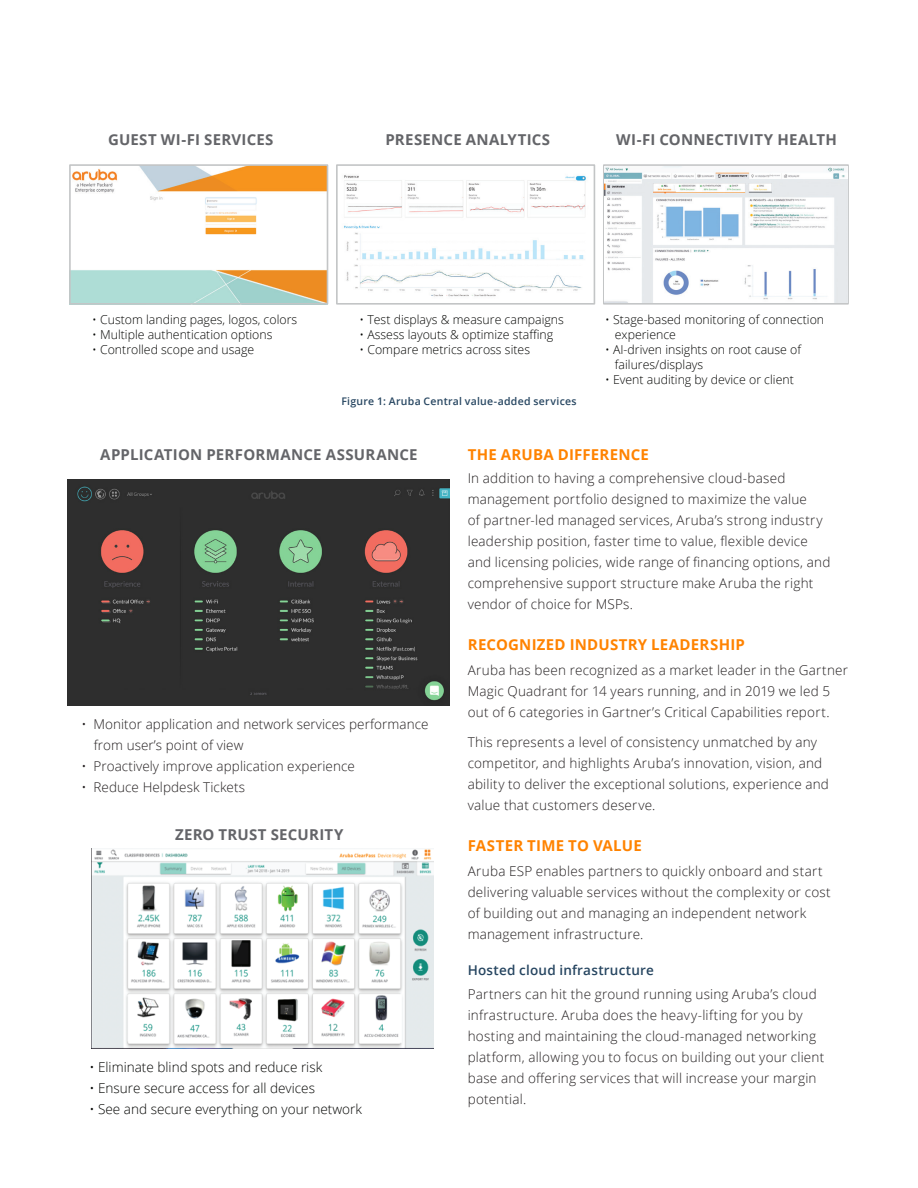
<style>
.page{position:relative;width:918px;height:1188px;background:#fff}
.page>*{position:absolute;margin:0;border:0;box-sizing:border-box;transform-origin:0 0}
.Body__Head_10_14_Bol{font:700 15px "Open Sans";letter-spacing:.02em;color:#646569}
.Body__Head_10_14_Bol-2{font:700 15px "Open Sans";letter-spacing:.015em;color:#ff8300}
.Body__Text_9_14_Ligh{font:300 13.5px/21px "Open Sans";letter-spacing:.015em;color:#231f20}
.t1{font:300 13.5px "Open Sans";color:#040503}
.Body__Subhead_9_14_S{font:600 13.5px "Open Sans";letter-spacing:.015em;color:#274661}
.t2{font:300 12.3px/15.1px "Open Sans";color:#040503}
.Body__Text_9_14_Ligh-2{font:600 10.5px "Open Sans";letter-spacing:.025em;color:#274661}
</style>
<div class="page">
<img style="left:68px;top:479px;width:382px;height:226px">
<img style="left:344px;top:175px;width:242px;height:122px">
<img style="left:72px;top:167px;width:253px;height:135px">
<div style="left:69px;top:164px;width:259px;height:141px;border:2px solid #c3c5c6"></div>
<div style="left:336px;top:164px;width:259px;height:141px;border:2px solid #c3c5c6"></div>
<div style="left:603px;top:164px;width:246px;height:141px;border:2px solid #c3c5c6"></div>
<img style="left:604px;top:166px;width:244px;height:137px">
<img style="left:92px;top:849px;width:342px;height:200px">
<p class="Body__Head_10_14_Bol" style="left:108px;top:129px;width:167px">GUEST WI-FI SERVICES</p>
<p class="Body__Head_10_14_Bol" style="left:385px;top:129px;width:166px">PRESENCE ANALYTICS</p>
<p class="Body__Head_10_14_Bol" style="left:616px;top:129px;width:222px">WI-FI CONNECTIVITY HEALTH</p>
<p class="t2" style="left:92px;top:312px;width:206px">• Custom landing pages, logos, colors</p>
<p class="t2" style="left:92px;top:327px;width:182px">• Multiple authentication options</p>
<p class="t2" style="left:92px;top:342px;width:164px">• Controlled scope and usage</p>
<p class="t2" style="left:360px;top:312px;width:206px">• Test displays &amp; measure campaigns</p>
<p class="t2" style="left:360px;top:327px;width:195px">• Assess layouts &amp; optimize staffing</p>
<p class="t2" style="left:360px;top:342px;width:172px">• Compare metrics across sites</p>
<p class="Body__Text_9_14_Ligh-2" style="left:341px;top:394px;width:237px">Figure 1: Aruba Central value-added services</p>
<p class="t2" style="left:615px;top:312px;width:211px;text-indent:-10px">• Stage-based monitoring of connection experience</p>
<p class="t2" style="left:615px;top:342px;width:188px;text-indent:-10px">• AI-driven insights on root cause of failures/displays</p>
<p class="t2" style="left:605px;top:372px;width:190px">• Event auditing by device or client</p>
<p class="Body__Head_10_14_Bol" style="left:100px;top:444px;width:319px">APPLICATION PERFORMANCE ASSURANCE</p>
<p class="Body__Text_9_14_Ligh" style="left:94px;top:713px;width:336px;text-indent:-12px">• Monitor application and network services performance from user’s point of view</p>
<p class="Body__Text_9_14_Ligh" style="left:81px;top:755px;width:275px">• Proactively improve application experience</p>
<p class="Body__Text_9_14_Ligh" style="left:81px;top:776px;width:165px">• Reduce Helpdesk Tickets</p>
<p class="Body__Head_10_14_Bol" style="left:175px;top:824px;width:170px">ZERO TRUST SECURITY</p>
<p class="t1" style="left:89px;top:1058px;width:234px">• Eliminate blind spots and reduce risk</p>
<p class="t1" style="left:89px;top:1079px;width:227px">• Ensure secure access for all devices</p>
<p class="t1" style="left:89px;top:1100px;width:274px">• See and secure everything on your network</p>
<p class="Body__Head_10_14_Bol-2" style="left:468px;top:444px;width:183px">THE ARUBA DIFFERENCE</p>
<p class="Body__Text_9_14_Ligh" style="left:468px;top:467px;width:364px">In addition to having a comprehensive cloud-based management portfolio designed to maximize the value<br>of partner-led managed services, Aruba’s strong industry leadership position, faster time to value, flexible device and licensing policies, wide range of financing options, and comprehensive support structure make Aruba the right vendor of choice for MSPs.</p>
<p class="Body__Head_10_14_Bol-2" style="left:468px;top:634px;width:279px">RECOGNIZED INDUSTRY LEADERSHIP</p>
<p class="Body__Text_9_14_Ligh" style="left:468px;top:659px;width:382px">Aruba has been recognized as a market leader in the Gartner<br>Magic Quadrant for 14 years running, and in 2019 we led 5 out of 6 categories in Gartner’s Critical Capabilities report.</p>
<p class="Body__Text_9_14_Ligh" style="left:468px;top:731px;width:363px">This represents a level of consistency unmatched by any competitor, and highlights Aruba’s innovation, vision, and ability to deliver the exceptional solutions, experience and value that customers deserve.</p>
<p class="Body__Head_10_14_Bol-2" style="left:468px;top:835px;width:176px">FASTER TIME TO VALUE</p>
<p class="Body__Text_9_14_Ligh" style="left:468px;top:860px;width:365px">Aruba ESP enables partners to quickly onboard and start delivering valuable services without the complexity or cost of building out and managing an independent network management infrastructure.</p>
<p class="Body__Subhead_9_14_S" style="left:468px;top:961px;width:188px">Hosted cloud infrastructure</p>
<p class="Body__Text_9_14_Ligh" style="left:468px;top:983px;width:358px">Partners can hit the ground running using Aruba’s cloud infrastructure. Aruba does the heavy-lifting for you by hosting and maintaining the cloud-managed networking platform, allowing you to focus on building out your client base and offering services that will increase your margin potential.</p>
</div>
